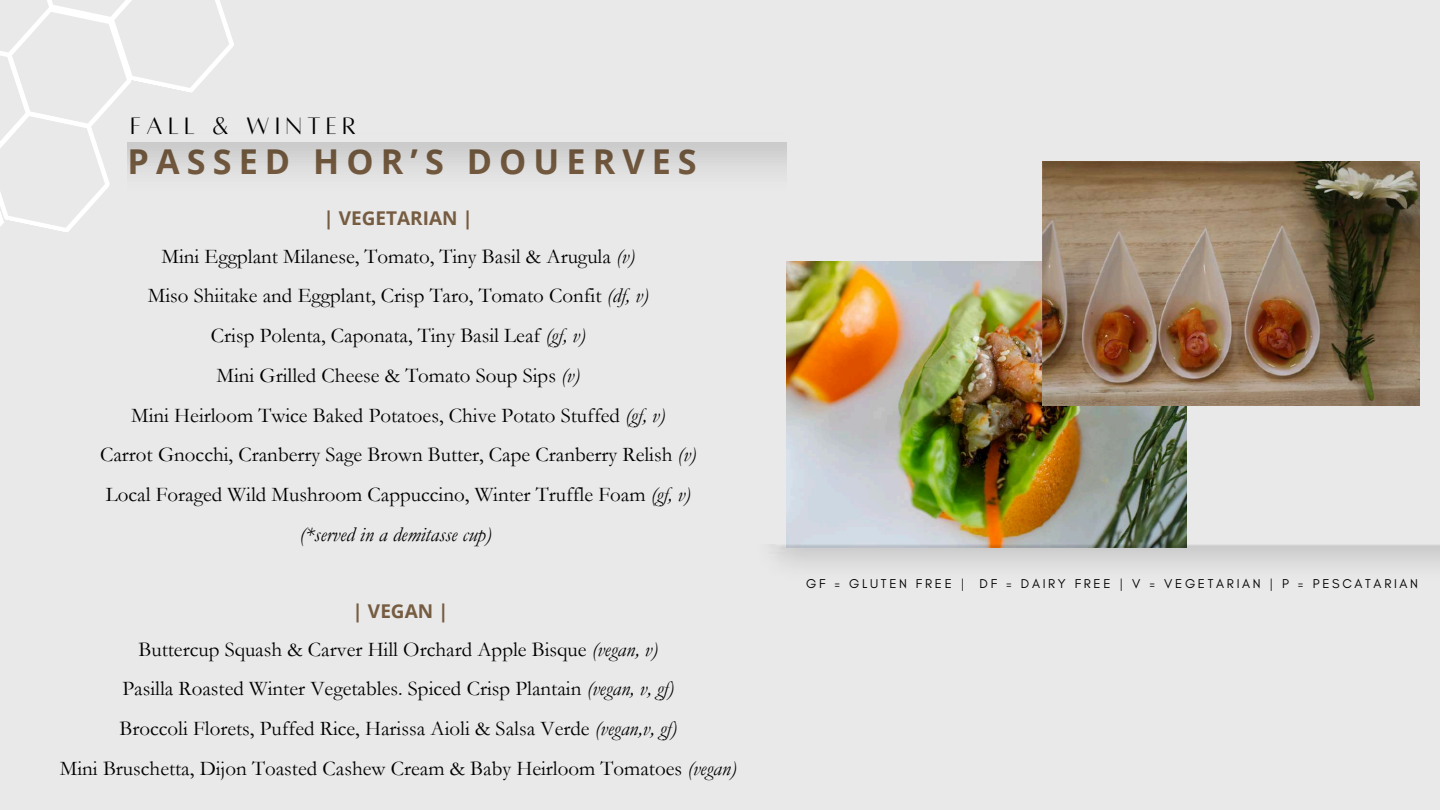
<style>
.page{position:relative;width:1440px;height:810px;background:#e9e9e9}
.page>*{position:absolute;margin:0;border:0;box-sizing:border-box;transform-origin:0 0}
.t1{font:700 34.2px "Open Sans";letter-spacing:.205em;color:#765c41}
.t2{font:26.2px "Alta regular";letter-spacing:.205em;color:#000}
.t3{font:21px/39.8px "Garamond";color:#000;text-align:center}
.t4{font:700 19px "Open Sans";color:#765c41}
.t5{font:13px "Glacial Indifference";letter-spacing:.205em;color:#000}
.s1{font-style:italic}
</style>
<div class="page">
<img style="left:786px;top:262px;width:401px;height:283px">
<img style="left:771px;top:545px;width:669px;height:21px">
<svg style="left:0;top:0;width:246px;height:232px"></svg>
<img style="left:1042px;top:161px;width:377px;height:244px">
<p class="t2" style="left:130px;top:113px;width:227px">FALL &amp; WINTER</p>
<h1 class="t1" style="left:128px;top:137px;width:571px">PASSED HOR’S DOUERVES</h1>
<p class="t4" style="left:323px;top:205px;width:151px">| VEGETARIAN |</p>
<p class="t3" style="left:100px;top:236px;width:598px">Mini Eggplant Milanese, Tomato, Tiny Basil &amp; Arugula <span class="s1">(v)<br></span>Miso Shiitake and Eggplant, Crisp Taro, Tomato Confit <span class="s1">(df, v)<br></span>Crisp Polenta, Caponata, Tiny Basil Leaf <span class="s1">(gf, v)<br></span>Mini Grilled Cheese &amp; Tomato Soup Sips <span class="s1">(v)<br></span>Mini Heirloom Twice Baked Potatoes, Chive Potato Stuffed <span class="s1">(gf, v)<br></span>Carrot Gnocchi, Cranberry Sage Brown Butter, Cape Cranberry Relish <span class="s1">(v)<br></span>Local Foraged Wild Mushroom Cappuccino, Winter Truffle Foam <span class="s1">(gf, v) (*served in a demitasse cup)</span></p>
<p class="t4" style="left:353px;top:598px;width:98px">| VEGAN |</p>
<p class="t3" style="left:60px;top:629px;width:678px">Buttercup Squash &amp; Carver Hill Orchard Apple Bisque <span class="s1">(vegan, v)<br></span>Pasilla Roasted Winter Vegetables. Spiced Crisp Plantain <span class="s1">(vegan, v, gf)<br></span>Broccoli Florets, Puffed Rice, Harissa Aioli &amp; Salsa Verde <span class="s1">(vegan,v, gf)<br></span>Mini Bruschetta, Dijon Toasted Cashew Cream &amp; Baby Heirloom Tomatoes <span class="s1">(vegan)</span></p>
<p class="t5" style="left:806px;top:576px;width:614px">GF = GLUTEN FREE | DF = DAIRY FREE | V = VEGETARIAN | P = PESCATARIAN</p>
</div>
